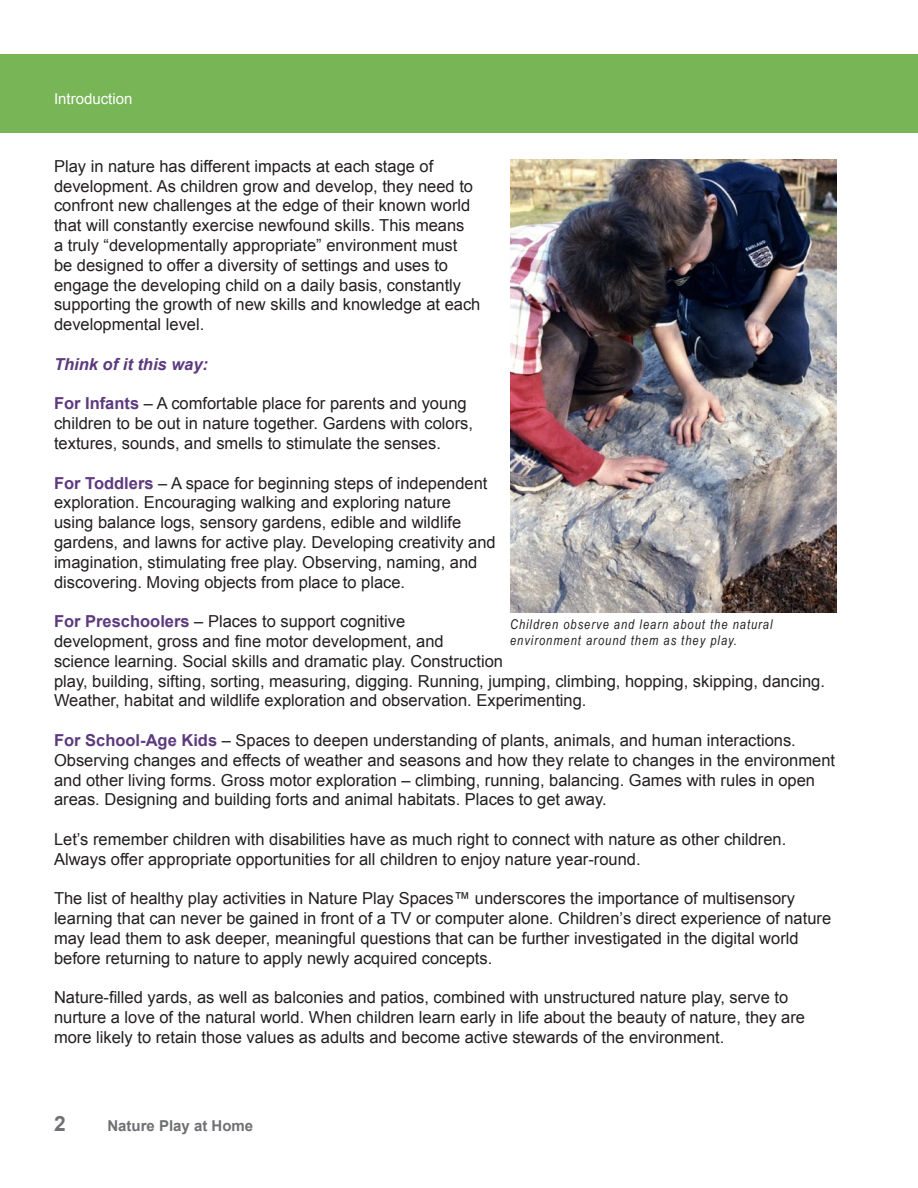
<style>
.page{position:relative;width:918px;height:1188px;background:#fff}
.page>*{position:absolute;margin:0;border:0;box-sizing:border-box;transform-origin:0 0}
.t1{font:700 21px "Arial";color:#6f7073}
.t2{font:16.5px/19.8px "Arial";color:#231f20}
.t3{font:italic 700 16.5px "Arial";color:#5d3a7e}
.t4{font:700 15px "Arial";color:#6f7073}
.t5{font:15px "Arial";color:#fff}
.t6{font:italic 13.5px/16.2px "Arial Narrow";letter-spacing:.075em;color:#231f20}
.s1{font-weight:700;color:#5d3a7e}
</style>
<div class="page">
<div style="left:0;top:54px;width:918px;height:78px;background:#77b557"></div>
<img style="left:510px;top:160px;width:327px;height:453px">
<p class="t5" style="left:54px;top:89px;width:80px">Introduction</p>
<p class="t2" style="left:54px;top:156px;width:428px">Play in nature has different impacts at each stage of development. As children grow and develop, they need to confront new challenges at the edge of their known world that will constantly exercise newfound skills. This means<br>a truly “developmentally appropriate” environment must<br>be designed to offer a diversity of settings and uses to engage the developing child on a daily basis, constantly supporting the growth of new skills and knowledge at each developmental level.</p>
<p class="t3" style="left:54px;top:353px;width:156px">Think of it this way:</p>
<p class="t2" style="left:54px;top:394px;width:421px"><span class="s1">For Infants</span> – A comfortable place for parents and young children to be out in nature together. Gardens with colors, textures, sounds, and smells to stimulate the senses.</p>
<p class="t2" style="left:54px;top:473px;width:443px"><span class="s1">For Toddlers</span> – A space for beginning steps of independent exploration. Encouraging walking and exploring nature<br>using balance logs, sensory gardens, edible and wildlife gardens, and lawns for active play. Developing creativity and imagination, stimulating free play. Observing, naming, and discovering. Moving objects from place to place.</p>
<p class="t2" style="left:54px;top:612px;width:772px"><span class="s1">For Preschoolers</span> – Places to support cognitive<br>development, gross and fine motor development, and<br>science learning. Social skills and dramatic play. Construction<br>play, building, sifting, sorting, measuring, digging. Running, jumping, climbing, hopping, skipping, dancing.<br>Weather, habitat and wildlife exploration and observation. Experimenting.</p>
<p class="t2" style="left:54px;top:731px;width:783px"><span class="s1">For School-Age Kids</span> – Spaces to deepen understanding of plants, animals, and human interactions.<br>Observing changes and effects of weather and seasons and how they relate to changes in the environment and other living forms. Gross motor exploration – climbing, running, balancing. Games with rules in open areas. Designing and building forts and animal habitats. Places to get away.</p>
<p class="t2" style="left:54px;top:830px;width:734px">Let’s remember children with disabilities have as much right to connect with nature as other children.<br>Always offer appropriate opportunities for all children to enjoy nature year-round.</p>
<p class="t2" style="left:54px;top:889px;width:779px">The list of healthy play activities in Nature Play Spaces™ underscores the importance of multisensory learning that can never be gained in front of a TV or computer alone. Children’s direct experience of nature may lead them to ask deeper, meaningful questions that can be further investigated in the digital world before returning to nature to apply newly acquired concepts.</p>
<p class="t2" style="left:54px;top:988px;width:753px">Nature-filled yards, as well as balconies and patios, combined with unstructured nature play, serve to nurture a love of the natural world. When children learn early in life about the beauty of nature, they are more likely to retain those values as adults and become active stewards of the environment.</p>
<p class="t6" style="left:510px;top:616px;width:264px">Children observe and learn about the natural environment around them as they play.</p>
<p class="t1" style="left:54px;top:1109px;width:13px">2</p>
<p class="t4" style="left:107px;top:1115px;width:147px">Nature Play at Home</p>
</div>
